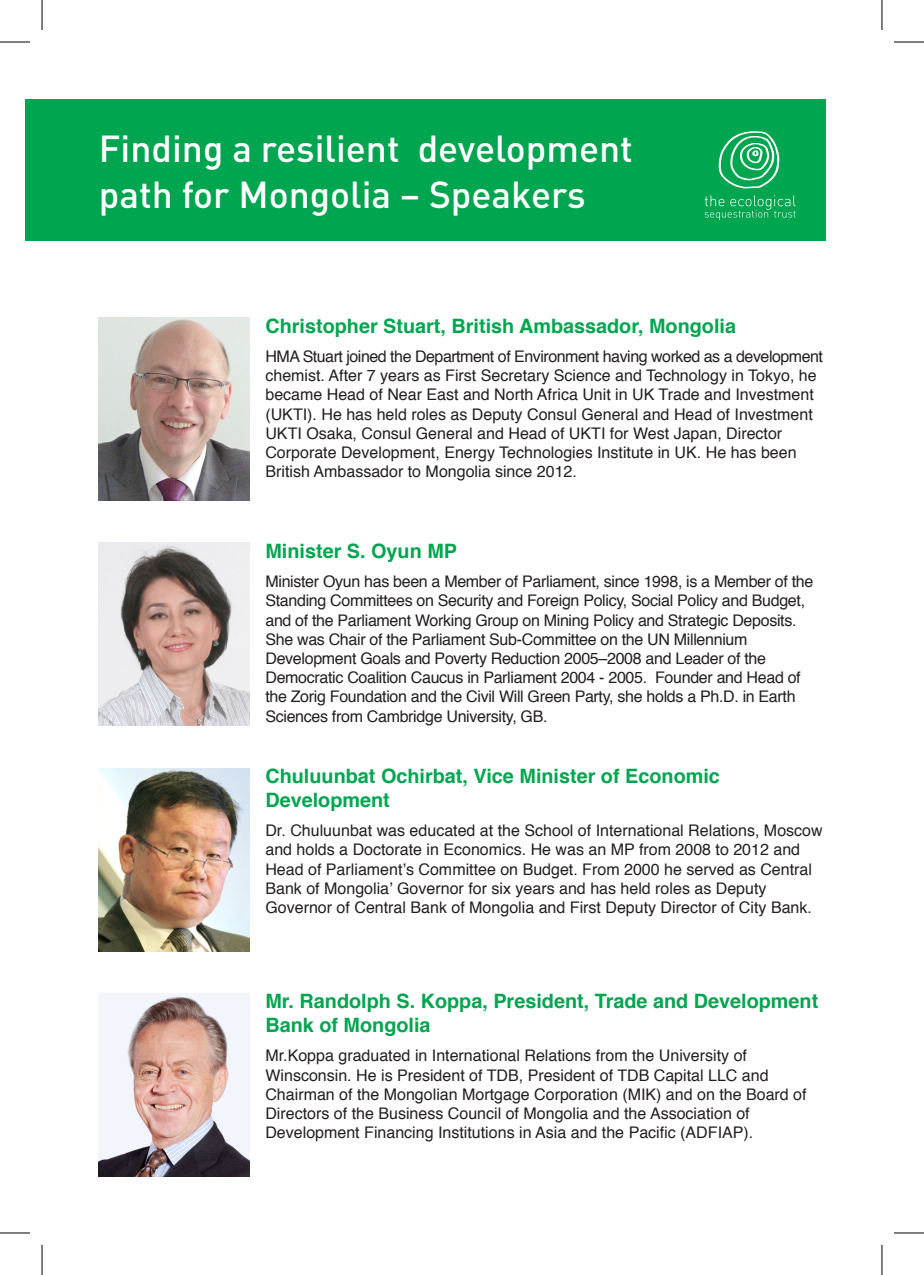
<style>
.page{position:relative;width:924px;height:1275px;background:#fff}
.page>*{position:absolute;margin:0;border:0;box-sizing:border-box;transform-origin:0 0}
.t1{font:500 37.2px/46.2px "DIN";color:#fff}
.t2{font:700 19.8px/23.8px "Helvetica";color:#00a54f}
.t3{font:16px/19.2px "Helvetica";color:#231f20}
.t4{font:16px/19.2px "Helvetica";letter-spacing:-.02em;color:#231f20}
</style>
<div class="page">
<img style="left:99px;top:318px;width:150px;height:182px">
<img style="left:99px;top:543px;width:150px;height:183px">
<img style="left:99px;top:768px;width:150px;height:183px">
<div style="left:25px;top:99px;width:799px;height:142px;background:#00a54f"></div>
<svg style="left:718px;top:131px;width:61px;height:57px"></svg>
<svg style="left:704px;top:195px;width:91px;height:25px"></svg>
<img style="left:99px;top:993px;width:150px;height:183px">
<hr style="left:0;top:42px;width:30px;height:1px;background:#000">
<hr style="left:893px;top:42px;width:30px;height:1px;background:#000">
<hr style="left:0;top:1232px;width:30px;height:1px;background:#000">
<hr style="left:893px;top:1232px;width:30px;height:1px;background:#000">
<hr style="left:42px;top:0;width:1px;height:30px;background:#000">
<hr style="left:42px;top:1245px;width:1px;height:30px;background:#000">
<hr style="left:881px;top:0;width:1px;height:30px;background:#000">
<hr style="left:881px;top:1245px;width:1px;height:30px;background:#000">
<h1 class="t1" style="left:99px;top:124px;width:535px">Finding a resilient development path for Mongolia – Speakers</h1>
<p class="t2" style="left:265px;top:314px;width:472px">Christopher Stuart, British Ambassador, Mongolia</p>
<p class="t3" style="left:265px;top:347px;width:559px">HMA Stuart joined the Department of Environment having worked as a development chemist. After 7 years as First Secretary Science and Technology in Tokyo, he became Head of Near East and North Africa Unit in UK Trade and Investment (UKTI). He has held roles as Deputy Consul General and Head of Investment UKTI Osaka, Consul General and Head of UKTI for West Japan, Director Corporate Development, Energy Technologies Institute in UK. He has been British Ambassador to Mongolia since 2012.</p>
<p class="t2" style="left:265px;top:539px;width:193px">Minister S. Oyun MP</p>
<p class="t4" style="left:265px;top:572px;width:549px">Minister Oyun has been a Member of Parliament, since 1998, is a Member of the Standing Committees on Security and Foreign Policy, Social Policy and Budget, and of the Parliament Working Group on Mining Policy and Strategic Deposits.<br>She was Chair of the Parliament Sub-Committee on the UN Millennium Development Goals and Poverty Reduction 2005–2008 and Leader of the Democratic Coalition Caucus in Parliament 2004 - 2005. Founder and Head of the Zorig Foundation and the Civil Will Green Party, she holds a Ph.D. in Earth Sciences from Cambridge University, GB.</p>
<p class="t2" style="left:265px;top:764px;width:456px">Chuluunbat Ochirbat, Vice Minister of Economic<br>Development</p>
<p class="t3" style="left:265px;top:821px;width:558px">Dr. Chuluunbat was educated at the School of International Relations, Moscow and holds a Doctorate in Economics. He was an MP from 2008 to 2012 and Head of Parliament’s Committee on Budget. From 2000 he served as Central Bank of Mongolia’ Governor for six years and has held roles as Deputy Governor of Central Bank of Mongolia and First Deputy Director of City Bank.</p>
<p class="t2" style="left:265px;top:989px;width:554px">Mr. Randolph S. Koppa, President, Trade and Development<br>Bank of Mongolia</p>
<p class="t3" style="left:265px;top:1046px;width:542px">Mr.Koppa graduated in International Relations from the University of Winsconsin. He is President of TDB, President of TDB Capital LLC and Chairman of the Mongolian Mortgage Corporation (MIK) and on the Board of Directors of the Business Council of Mongolia and the Association of Development Financing Institutions in Asia and the Pacific (ADFIAP).</p>
</div>
